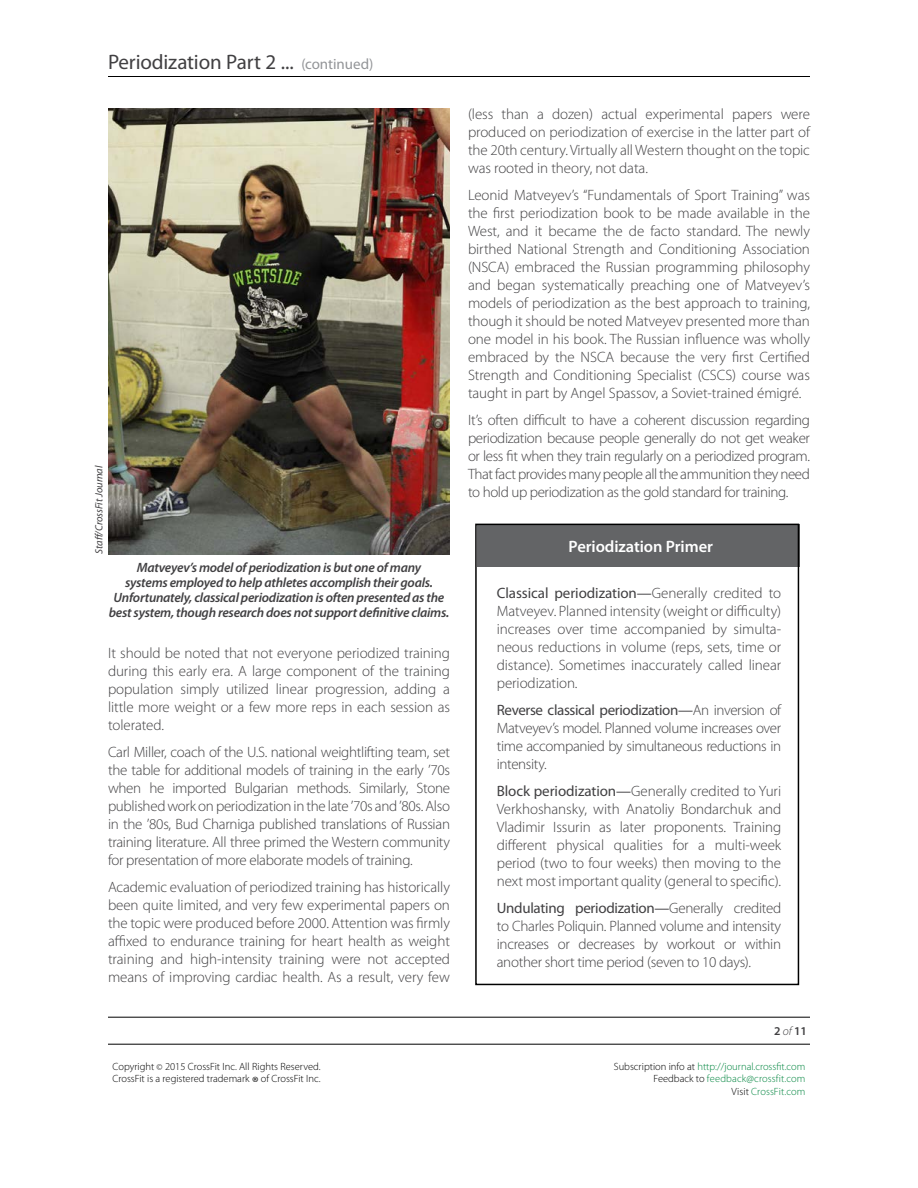
<style>
.page{position:relative;width:918px;height:1188px;background:#fff}
.page>*{position:absolute;margin:0;border:0;box-sizing:border-box;transform-origin:0 0}
.t1{font:21px "Myriad Pro";letter-spacing:-.01em;color:#414042}
.t2{font:600 16.5px "Myriad Pro";letter-spacing:-.005em;color:#fff}
.t3{font:300 15px/18px "Myriad Pro";letter-spacing:-.005em;color:#414042;text-align:justify}
.t4{font:italic 600 13.5px/15px "Myriad Pro";letter-spacing:-.02em;color:#414042;text-align:center}
.t5{font:600 12px "Myriad Pro";color:#414042}
.t6{font:300 10.5px/12.6px "Myriad Pro";color:#00853f;text-align:right}
.t7{font:300 10.5px/12px "Myriad Pro";color:#000}
.t8{font:italic 10.5px "Myriad Pro";letter-spacing:-.005em;color:#414042}
.s1{font-size:15px;color:#939598}
.s2{font-weight:400}
.s3{font-weight:300;font-style:italic}
.s4{font-size:9px}
.s5{font-size:16.5px}
.s6{color:#000}
</style>
<div class="page">
<hr style="left:108px;top:76px;width:702px;height:1px;background:#000">
<hr style="left:108px;top:1017px;width:702px;height:1px;background:#000">
<hr style="left:108px;top:1044px;width:702px;height:1px;background:#000">
<img style="left:108px;top:108px;width:342px;height:446px">
<div style="left:477px;top:525px;width:322px;height:42px;background:#636466"></div>
<div style="left:475px;top:524px;width:324px;height:461px;border:2px solid #000"></div>
<h1 class="t1" style="left:108px;top:50px;width:267px">Periodization Part 2 ... <span class="s1">(continued)</span></h1>
<p class="t8" style="left:93px;top:554px;width:90px;rotate:-90deg">Staff/CrossFit Journal</p>
<p class="t4" style="left:109px;top:560px;width:342px">Matveyev’s model of periodization is but one of many<br>systems employed to help athletes accomplish their goals.<br>Unfortunately, classical periodization is often presented as the best system, though research does not support definitive claims.</p>
<p class="t3" style="left:108px;top:644px;width:344px">It should be noted that not everyone periodized training during this early era. A large component of the training population simply utilized linear progression, adding a little more weight or a few more reps in each session as tolerated.</p>
<p class="t3" style="left:108px;top:743px;width:344px">Carl Miller, coach of the U.S. national weightlifting team, set the table for additional models of training in the early ’70s when he imported Bulgarian methods. Similarly, Stone published work on periodization in the late ’70s and ’80s. Also in the ’80s, Bud Charniga published translations of Russian training literature. All three primed the Western community for presentation of more elaborate models of training.</p>
<p class="t3" style="left:108px;top:878px;width:344px">Academic evaluation of periodized training has historically been quite limited, and very few experimental papers on the topic were produced before 2000. Attention was firmly affixed to endurance training for heart health as weight training and high-intensity training were not accepted means of improving cardiac health. As a result, very few</p>
<p class="t3" style="left:468px;top:105px;width:343px">(less than a dozen) actual experimental papers were produced on periodization of exercise in the latter part of the 20th century. Virtually all Western thought on the topic was rooted in theory, not data.</p>
<p class="t3" style="left:468px;top:186px;width:344px">Leonid Matveyev’s “Fundamentals of Sport Training” was the first periodization book to be made available in the West, and it became the de facto standard. The newly birthed National Strength and Conditioning Association (NSCA) embraced the Russian programming philosophy and began systematically preaching one of Matveyev’s models of periodization as the best approach to training, though it should be noted Matveyev presented more than one model in his book. The Russian influence was wholly embraced by the NSCA because the very first Certified Strength and Conditioning Specialist (CSCS) course was taught in part by Angel Spassov, a Soviet-trained émigré.</p>
<p class="t3" style="left:468px;top:411px;width:344px">It’s often difficult to have a coherent discussion regarding periodization because people generally do not get weaker or less fit when they train regularly on a periodized program.<br>That fact provides many people all the ammunition they need to hold up periodization as the gold standard for training.</p>
<p class="t2" style="left:569px;top:538px;width:146px">Periodization Primer</p>
<p class="t3" style="left:497px;top:585px;width:286px"><span class="s2">Classical periodization—</span>Generally credited to Matveyev. Planned intensity (weight or difficulty) increases over time accompanied by simulta&shy;neous reductions in volume (reps, sets, time or distance). Sometimes inaccurately called linear periodization.</p>
<p class="t3" style="left:497px;top:702px;width:286px"><span class="s2">Reverse classical periodization—</span>An inversion of Matveyev’s model. Planned volume increases over time accompanied by simultaneous reductions in intensity.</p>
<p class="t3" style="left:497px;top:783px;width:286px"><span class="s2">Block periodization—</span>Generally credited to Yuri Verkhoshansky, with Anatoliy Bondarchuk and Vladimir Issurin as later proponents. Training different physical qualities for a multi-week period (two to four weeks) then moving to the next most important quality (general to specific).</p>
<p class="t3" style="left:497px;top:900px;width:286px"><span class="s2">Undulating periodization—</span>Generally credited to Charles Poliquin. Planned volume and intensity increases or decreases by workout or within another short time period (seven to 10 days).</p>
<p class="t5" style="left:774px;top:1024px;width:34px">2 <span class="s3">of</span> 11</p>
<p class="t7" style="left:112px;top:1061px;width:210px">Copyright <span class="s4">©</span> 2015 CrossFit Inc. All Rights Reserved.<br>CrossFit is a registered trademark <span class="s5">®</span> of CrossFit Inc.</p>
<p class="t6" style="left:614px;top:1060px;width:193px"><span class="s6">Subscription info at</span> http://journal.crossfit.com<br><span class="s6">Feedback to</span> feedback@crossfit.com<br><span class="s6">Visit</span> CrossFit.com</p>
</div>
